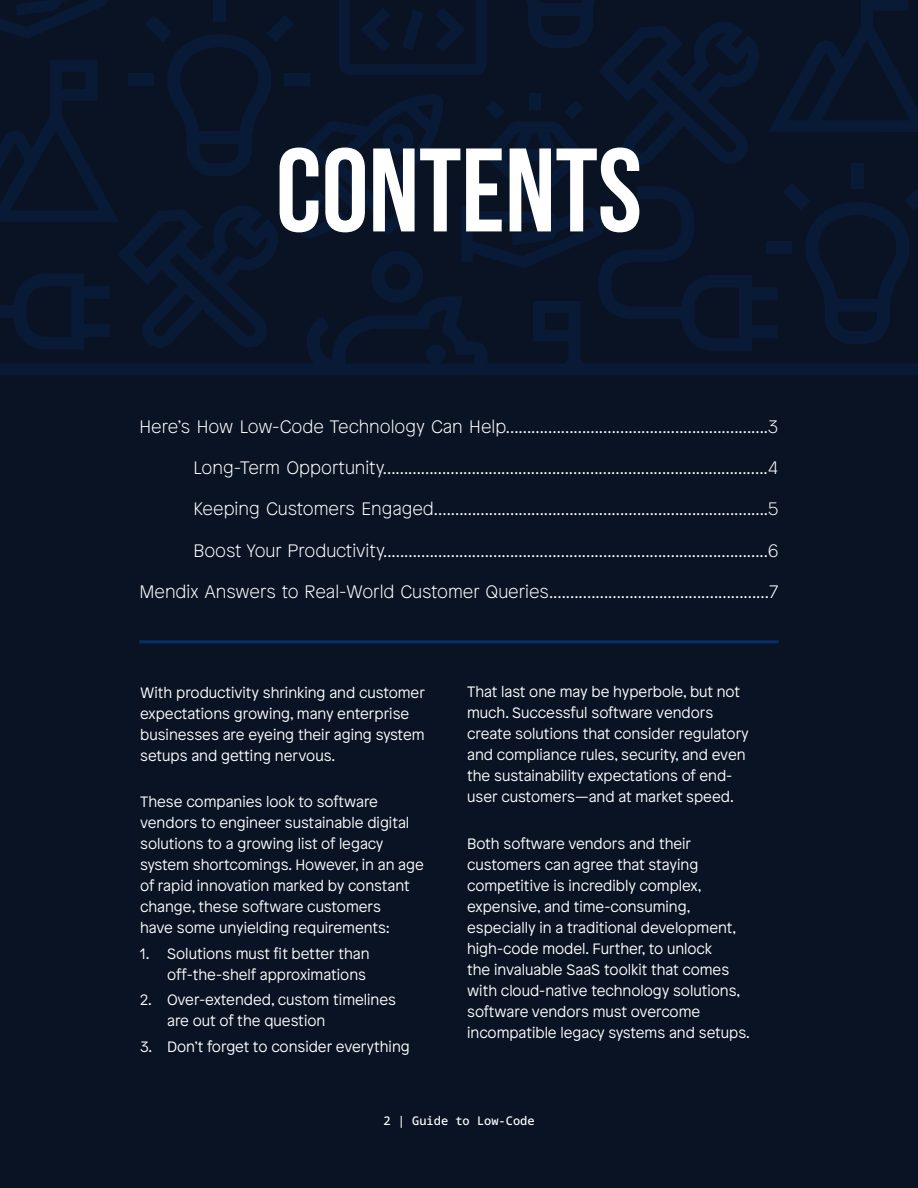
<style>
.page{position:relative;width:918px;height:1188px;background:#0a1324}
.page>*{position:absolute;margin:0;border:0;box-sizing:border-box;transform-origin:0 0}
.t1{font:700 118.5px "Bebas Neue";color:#fff}
.t2{font:100 18px "Patron";color:#fff}
.t3{font:300 15px/21px "Patron";color:#fff}
.t4{font:12px "Noto Sans Mono";color:#fff}
</style>
<div class="page">
<svg style="left:0;top:0;width:918px;height:375px"></svg>
<hr style="left:139px;top:640px;width:639px;height:3px;background:#052f6b">
<h1 class="t1" style="left:276px;top:125px;width:368px">CONTENTS</h1>
<p class="t2" style="left:140px;top:414px;width:641px">Here’s How Low-Code Technology Can Help..............................................................3</p>
<p class="t2" style="left:194px;top:456px;width:587px">Long-Term Opportunity...........................................................................................4</p>
<p class="t2" style="left:194px;top:497px;width:587px">Keeping Customers Engaged...............................................................................5</p>
<p class="t2" style="left:194px;top:538px;width:586px">Boost Your Productivity...........................................................................................6</p>
<p class="t2" style="left:140px;top:579px;width:640px">Mendix Answers to Real-World Customer Queries....................................................7</p>
<p class="t3" style="left:140px;top:681px;width:286px">With productivity shrinking and customer expectations growing, many enterprise businesses are eyeing their aging system setups and getting nervous.</p>
<p class="t3" style="left:140px;top:791px;width:285px">These companies look to software vendors to engineer sustainable digital solutions to a growing list of legacy system shortcomings. However, in an age of rapid innovation marked by constant change, these software customers<br>have some unyielding requirements:</p>
<p class="t3" style="left:140px;top:942px;width:231px;text-align:right">1. Solutions must fit better than off-the-shelf approximations</p>
<p class="t3" style="left:167px;top:989px;width:230px;text-indent:-27px">2. Over-extended, custom timelines are out of the question</p>
<p class="t3" style="left:140px;top:1035px;width:271px">3. Don’t forget to consider everything</p>
<p class="t3" style="left:467px;top:680px;width:283px">That last one may be hyperbole, but not much. Successful software vendors create solutions that consider regulatory and compliance rules, security, and even the sustainability expectations of end&shy;user customers—and at market speed.</p>
<p class="t3" style="left:467px;top:832px;width:284px">Both software vendors and their customers can agree that staying competitive is incredibly complex, expensive, and time-consuming, especially in a traditional development, high-code model. Further, to unlock<br>the invaluable SaaS toolkit that comes with cloud-native technology solutions, software vendors must overcome incompatible legacy systems and setups.</p>
<p class="t4" style="left:383px;top:1110px;width:153px">2 | Guide to Low-Code</p>
</div>
